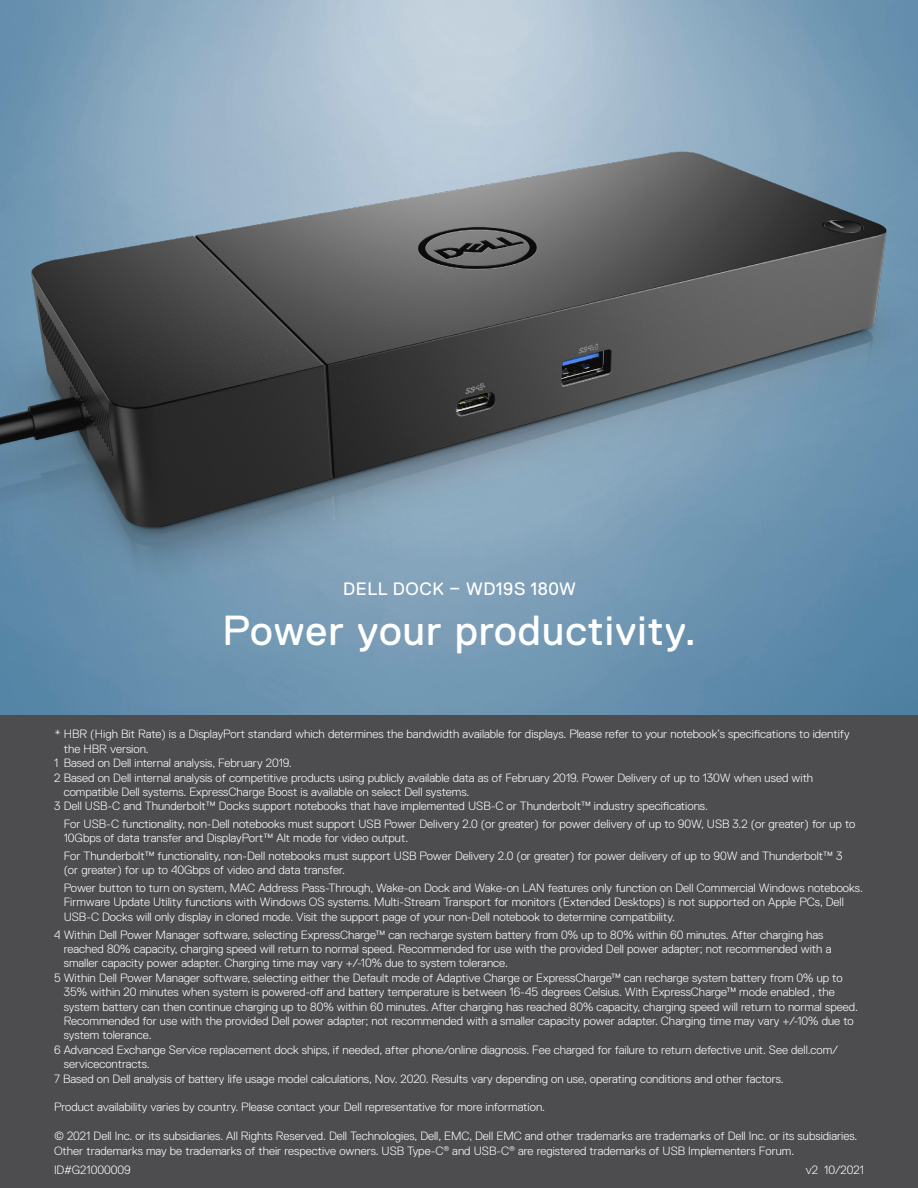
<style>
.page{position:relative;width:918px;height:1188px;background:#fff}
.page>*{position:absolute;margin:0;border:0;box-sizing:border-box;transform-origin:0 0}
.t1{font:42px "Dell Replica";letter-spacing:.025em;color:#fff}
.t2{font:18px "Dell Replica";letter-spacing:.035em;color:#fff}
.Footnotes_-_white{font:300 12px/14.4px "Dell Replica";color:#fff}
</style>
<div class="page">
<img style="left:0;top:644px;width:918px;height:72px">
<div style="left:0;top:716px;width:918px;height:472px;background:#4d4d4f"></div>
<img style="left:0;top:0;width:918px;height:644px">
<p class="t2" style="left:343px;top:578px;width:234px">DELL DOCK – WD19S 180W</p>
<p class="t1" style="left:223px;top:607px;width:475px">Power your productivity.</p>
<p class="Footnotes_-_white" style="left:64px;top:727px;width:787px;text-indent:-10px">* HBR (High Bit Rate) is a DisplayPort standard which determines the bandwidth available for displays. Please refer to your notebook’s specifications to identify the HBR version.</p>
<p class="Footnotes_-_white" style="left:54px;top:756px;width:239px">1 Based on Dell internal analysis, February 2019.</p>
<p class="Footnotes_-_white" style="left:64px;top:770px;width:751px;text-indent:-10px">2 Based on Dell internal analysis of competitive products using publicly available data as of February 2019. Power Delivery of up to 130W when used with compatible Dell systems. ExpressCharge Boost is available on select Dell systems.</p>
<p class="Footnotes_-_white" style="left:54px;top:799px;width:655px">3 Dell USB-C and Thunderbolt™ Docks support notebooks that have implemented USB-C or Thunderbolt™ industry specifications.</p>
<p class="Footnotes_-_white" style="left:64px;top:817px;width:793px">For USB-C functionality, non-Dell notebooks must support USB Power Delivery 2.0 (or greater) for power delivery of up to 90W, USB 3.2 (or greater) for up to<br>10Gbps of data transfer and DisplayPort™ Alt mode for video output.</p>
<p class="Footnotes_-_white" style="left:64px;top:849px;width:780px">For Thunderbolt™ functionality, non-Dell notebooks must support USB Power Delivery 2.0 (or greater) for power delivery of up to 90W and Thunderbolt™ 3 (or greater) for up to 40Gbps of video and data transfer.</p>
<p class="Footnotes_-_white" style="left:64px;top:881px;width:801px">Power button to turn on system, MAC Address Pass-Through, Wake-on Dock and Wake-on LAN features only function on Dell Commercial Windows notebooks.<br>Firmware Update Utility functions with Windows OS systems. Multi-Stream Transport for monitors (Extended Desktops) is not supported on Apple PCs, Dell<br>USB-C Docks will only display in cloned mode. Visit the support page of your non-Dell notebook to determine compatibility.</p>
<p class="Footnotes_-_white" style="left:64px;top:927px;width:769px;text-indent:-10px">4 Within Dell Power Manager software, selecting ExpressCharge™ can recharge system battery from 0% up to 80% within 60 minutes. After charging has reached 80% capacity, charging speed will return to normal speed. Recommended for use with the provided Dell power adapter; not recommended with a smaller capacity power adapter. Charging time may vary +/-10% due to system tolerance.</p>
<p class="Footnotes_-_white" style="left:64px;top:970px;width:796px;text-indent:-10px">5 Within Dell Power Manager software, selecting either the Default mode of Adaptive Charge or ExpressCharge™ can recharge system battery from 0% up to 35% within 20 minutes when system is powered-off and battery temperature is between 16-45 degrees Celsius. With ExpressCharge™ mode enabled , the system battery can then continue charging up to 80% within 60 minutes. After charging has reached 80% capacity, charging speed will return to normal speed.<br>Recommended for use with the provided Dell power adapter; not recommended with a smaller capacity power adapter. Charging time may vary +/-10% due to system tolerance.</p>
<p class="Footnotes_-_white" style="left:64px;top:1042px;width:776px;text-indent:-10px">6 Advanced Exchange Service replacement dock ships, if needed, after phone/online diagnosis. Fee charged for failure to return defective unit. See dell.com/ servicecontracts.</p>
<p class="Footnotes_-_white" style="left:54px;top:1071px;width:731px">7 Based on Dell analysis of battery life usage model calculations, Nov. 2020. Results vary depending on use, operating conditions and other factors.</p>
<p class="Footnotes_-_white" style="left:54px;top:1100px;width:493px">Product availability varies by country. Please contact your Dell representative for more information.</p>
<p class="Footnotes_-_white" style="left:54px;top:1129px;width:805px">© 2021 Dell Inc. or its subsidiaries. All Rights Reserved. Dell Technologies, Dell, EMC, Dell EMC and other trademarks are trademarks of Dell Inc. or its subsidiaries.<br>Other trademarks may be trademarks of their respective owners. USB Type-C<sup>®</sup> and USB-C<sup>®</sup> are registered trademarks of USB Implementers Forum.</p>
<p class="Footnotes_-_white" style="left:54px;top:1163px;width:78px">ID#G21000009</p>
<p class="Footnotes_-_white" style="left:806px;top:1163px;width:60px">v2 10/2021</p>
</div>
